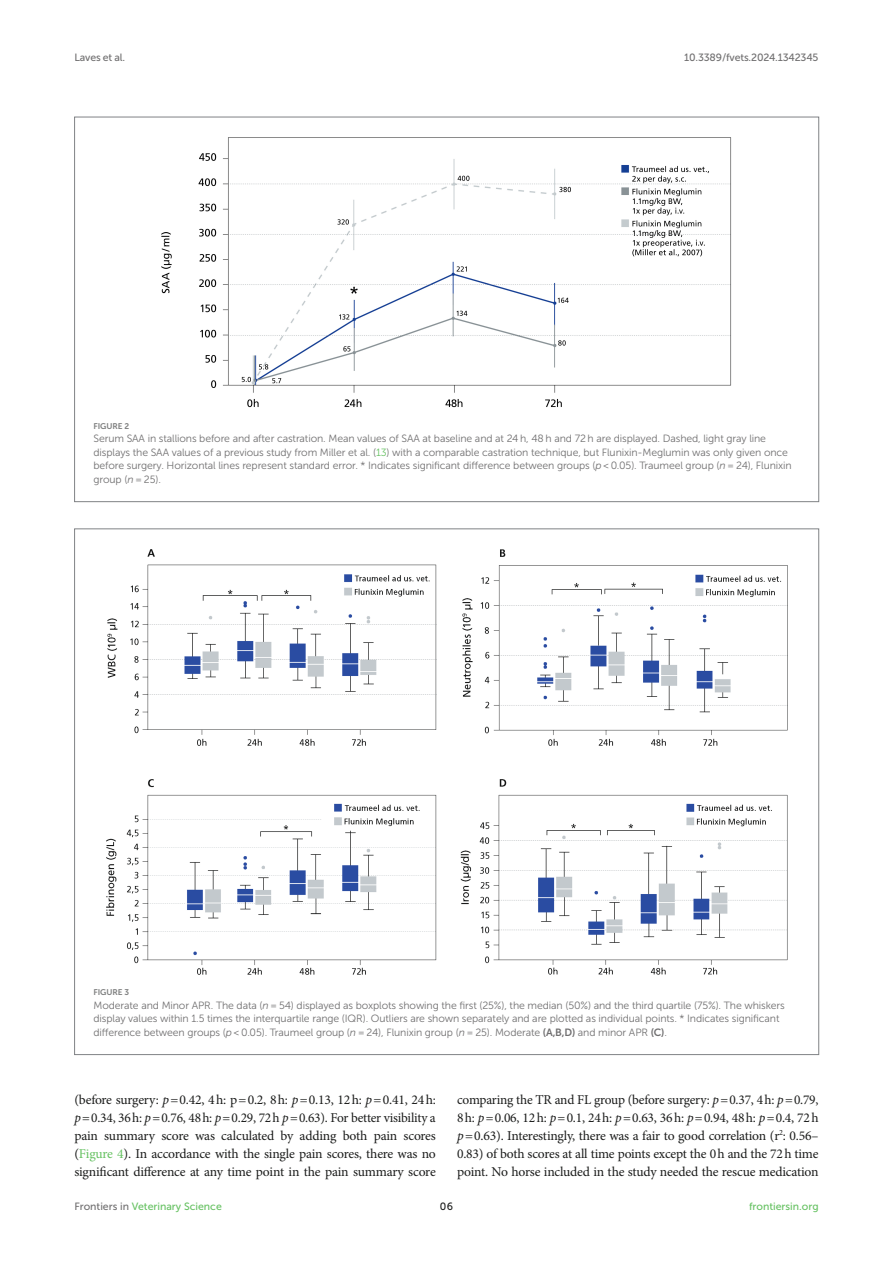
<style>
.page{position:relative;width:893px;height:1263px;background:#fff}
.page>*{position:absolute;margin:0;border:0;box-sizing:border-box;transform-origin:0 0}
.TEXT{font:13.5px/18px "Minion Pro";letter-spacing:-.015em;color:#1b1c1b;text-align:justify}
.FIG_LEG{font:10.5px/13.5px "Museo Sans 300";letter-spacing:-.01em;color:#706f70}
.t1{font:10.5px "Museo Sans 500";color:#65c161}
.t2{font:10.5px "Museo Sans 500";letter-spacing:-.015em;color:#706f70}
.t3{font:10.5px "Museo Sans 500";color:#1b1c1b}
.FIG_HD{font:8.25px "Museo Sans 700";letter-spacing:-.01em;color:#7e7f7f}
.s1{color:#65c161}
.s2{font-style:italic}
.s3{font-family:"Museo Sans 700"}
.s4{color:#706f70}
</style>
<div class="page">
<img style="left:161px;top:137px;width:571px;height:271px">
<img style="left:106px;top:549px;width:682px;height:426px">
<p class="t2" style="left:74px;top:51px;width:52px">Laves et al.</p>
<p class="t2" style="left:684px;top:51px;width:136px">10.3389/fvets.2024.1342345</p>
<p class="FIG_HD" style="left:94px;top:421px;width:37px">FIGURE 2</p>
<p class="FIG_LEG" style="left:94px;top:432px;width:700px">Serum SAA in stallions before and after castration. Mean values of SAA at baseline and at 24 h, 48 h and 72 h are displayed. Dashed, light gray line displays the SAA values of a previous study from Miller et al. (<span class="s1">13</span>) with a comparable castration technique, but Flunixin-Meglumin was only given once before surgery. Horizontal lines represent standard error. * Indicates significant difference between groups (<span class="s2">p</span> &lt; 0.05). Traumeel group (<span class="s2">n</span> = 24), Flunixin group (<span class="s2">n</span> = 25).</p>
<p class="FIG_HD" style="left:94px;top:988px;width:37px">FIGURE 3</p>
<p class="FIG_LEG" style="left:94px;top:998px;width:693px">Moderate and Minor APR. The data (<span class="s2">n</span> = 54) displayed as boxplots showing the first (25%), the median (50%) and the third quartile (75%). The whiskers display values within 1.5 times the interquartile range (IQR). Outliers are shown separately and are plotted as individual points. * Indicates significant difference between groups (<span class="s2">p</span> &lt; 0.05). Traumeel group (<span class="s2">n</span> = 24), Flunixin group (<span class="s2">n</span> = 25). Moderate <span class="s3">(A,B,D)</span> and minor APR <span class="s3">(C)</span>.</p>
<p class="TEXT" style="left:74px;top:1091px;width:363px">(before surgery: <span class="s2">p</span>=0.42, 4h: p=0.2, 8h: <span class="s2">p</span>=0.13, 12h: <span class="s2">p</span>=0.41, 24h: <span class="s2">p</span>=0.34, 36h: <span class="s2">p</span>=0.76, 48h: <span class="s2">p</span>=0.29, 72h <span class="s2">p</span>=0.63). For better visibility a pain summary score was calculated by adding both pain scores (<span class="s1">Figure 4</span>). In accordance with the single pain scores, there was no significant difference at any time point in the pain summary score</p>
<p class="TEXT" style="left:457px;top:1091px;width:363px">comparing the TR and FL group (before surgery: <span class="s2">p</span>=0.37, 4h: <span class="s2">p</span>=0.79, 8h: <span class="s2">p</span>=0.06, 12h: <span class="s2">p</span>=0.1, 24h: <span class="s2">p</span>=0.63, 36h: <span class="s2">p</span>=0.94, 48h: <span class="s2">p</span>=0.4, 72h <span class="s2">p</span>=0.63). Interestingly, there was a fair to good correlation (r<sup>2</sup>: 0.56– 0.83) of both scores at all time points except the 0h and the 72h time point. No horse included in the study needed the rescue medication</p>
<p class="t1" style="left:74px;top:1200px;width:149px"><span class="s4">Frontiers in</span> Veterinary Science</p>
<p class="t3" style="left:440px;top:1200px;width:15px">06</p>
<p class="t1" style="left:749px;top:1200px;width:71px">frontiersin.org</p>
</div>
